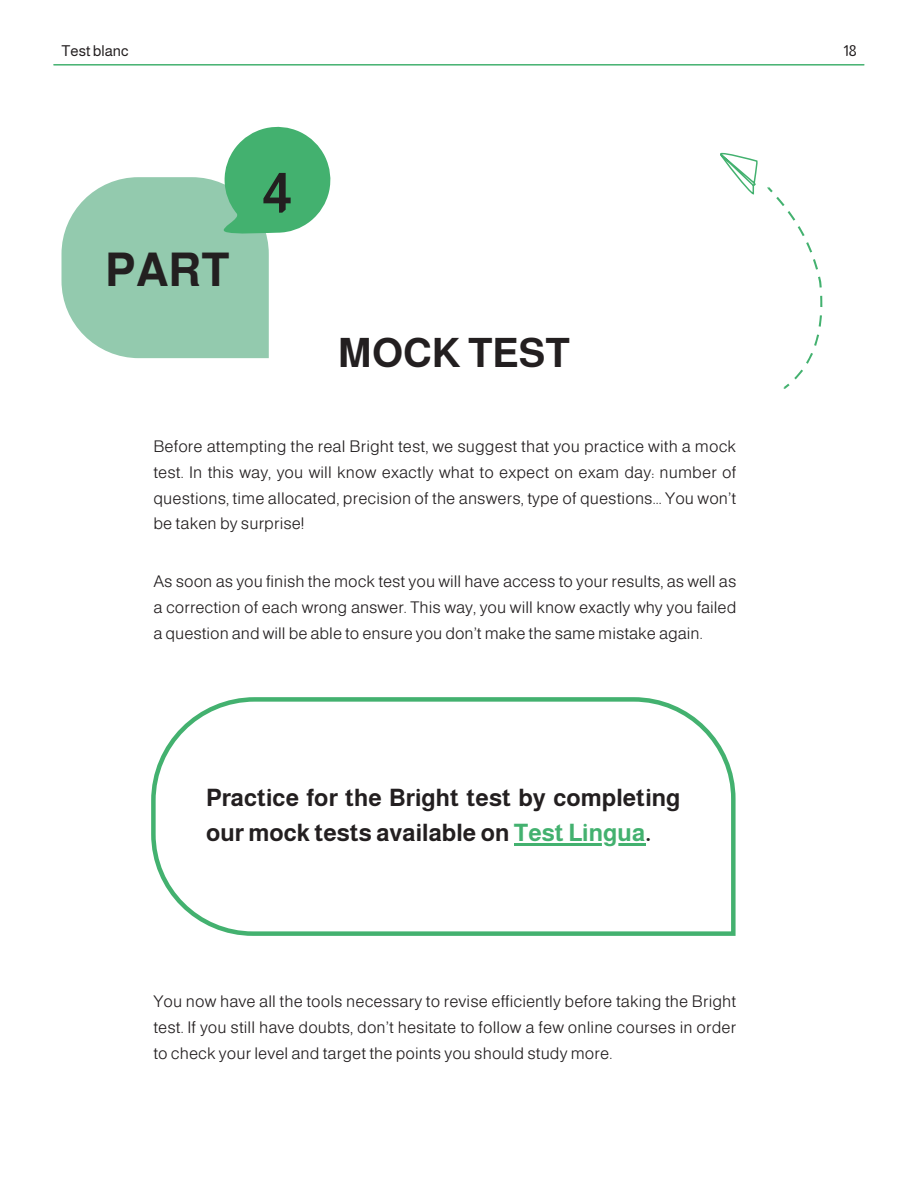
<style>
.page{position:relative;width:918px;height:1188px;background:#fff}
.page>*{position:absolute;margin:0;border:0;box-sizing:border-box;transform-origin:0 0}
.t1{font:700 55.5px "Almarai";color:#231f20}
.t2{font:700 46.5px "Almarai";color:#231f20}
.t3{font:700 40.5px "Almarai";color:#231f20}
.t4{font:700 24px/34.8px "Almarai";color:#231f20}
.t5{font:300 16.5px/25.8px "Almarai";letter-spacing:.005em;color:#231f20;text-align:justify}
.t6{font:15px "Almarai";color:#231f20}
.s1{color:#43b16f}
</style>
<div class="page">
<svg style="left:61px;top:126px;width:270px;height:232px"></svg>
<svg style="left:151px;top:697px;width:585px;height:239px"></svg>
<svg style="left:53px;top:64px;width:812px;height:2px;background:#71c492"></svg>
<svg style="left:720px;top:153px;width:38px;height:41px"></svg>
<svg style="left:767px;top:187px;width:55px;height:202px"></svg>
<hr style="left:514px;top:843px;width:131px;height:3px;background:#43b16f">
<p class="t6" style="left:62px;top:42px;width:68px">Test blanc</p>
<p class="t6" style="left:843px;top:42px;width:15px">18</p>
<h2 class="t2" style="left:105px;top:244px;width:126px">PART</h2>
<h1 class="t1" style="left:262px;top:162px;width:31px">4</h1>
<h3 class="t3" style="left:338px;top:330px;width:234px">MOCK TEST</h3>
<p class="t5" style="left:153px;top:433px;width:584px">Before attempting the real Bright test, we suggest that you practice with a mock test. In this way, you will know exactly what to expect on exam day: number of questions, time allocated, precision of the answers, type of questions... You won’t be taken by surprise!</p>
<p class="t5" style="left:153px;top:568px;width:584px">As soon as you finish the mock test you will have access to your results, as well as a correction of each wrong answer. This way, you will know exactly why you failed a question and will be able to ensure you don’t make the same mistake again.</p>
<h3 class="t4" style="left:206px;top:780px;width:476px">Practice for the Bright test by completing our mock tests available on <span class="s1">Test Lingua</span>.</h3>
<p class="t5" style="left:153px;top:988px;width:584px">You now have all the tools necessary to revise efficiently before taking the Bright test. If you still have doubts, don’t hesitate to follow a few online courses in order to check your level and target the points you should study more.</p>
</div>
